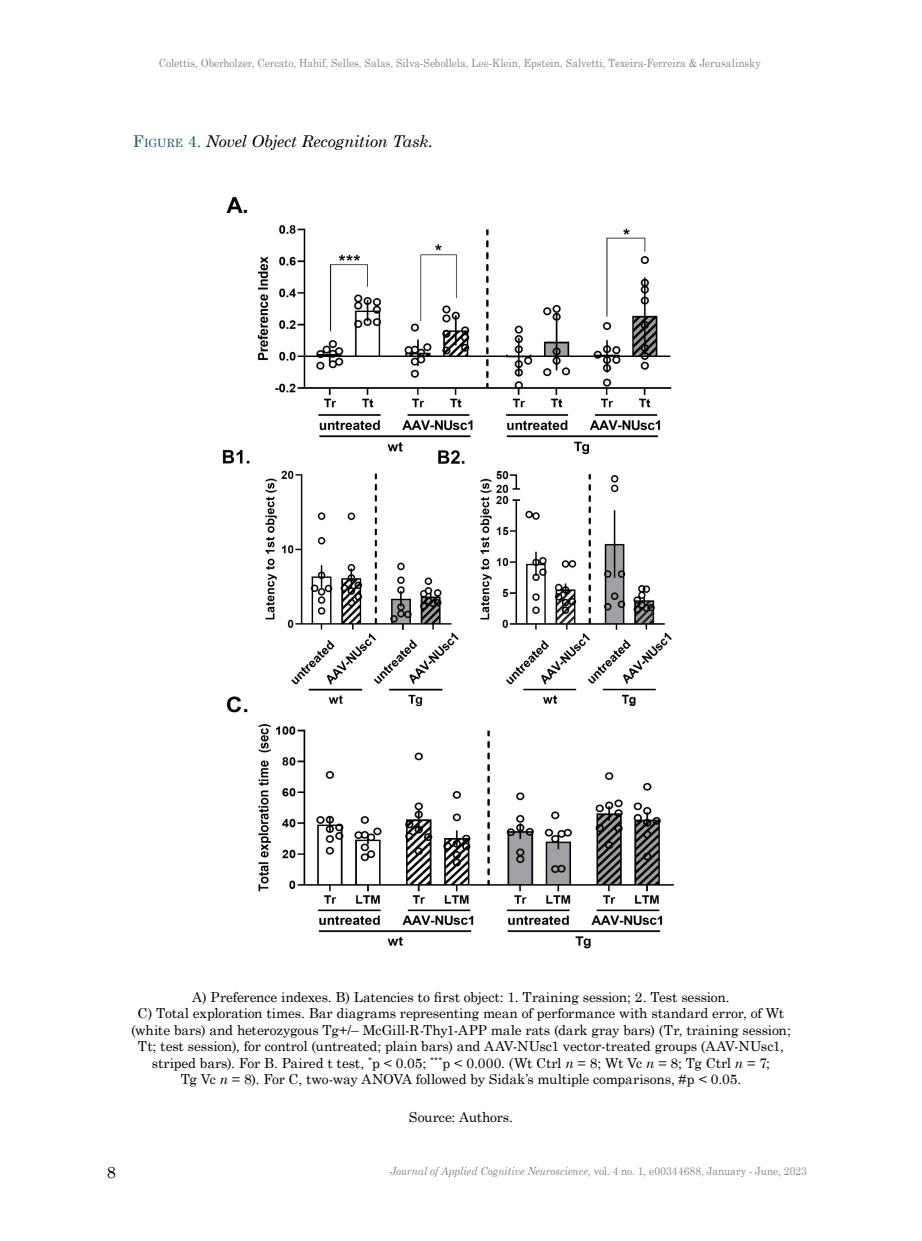
<style>
.page{position:relative;width:922px;height:1241px;background:#fff}
.page>*{position:absolute;margin:0;border:0;box-sizing:border-box;transform-origin:0 0}
.t1{font:italic 16.25px "Century Schoolbook";letter-spacing:-.015em;color:#000}
.t2{font:16.25px "Century Schoolbook";color:#000}
.t3{font:13.75px/16.5px "Century Schoolbook";letter-spacing:-.01em;color:#000;text-align:center}
.t4{font:11.25px "Century Schoolbook";letter-spacing:.005em;color:#888;scale:.9 1}
.t5{font:italic 11.25px "Century Schoolbook";color:#888;scale:.9 1}
.s1{font-style:normal;color:#215868}
.s2{font-style:normal;font-size:11.38px;color:#215868}
.s3{font-style:italic}
.s4{font-style:normal}
</style>
<div class="page">
<img style="left:222px;top:196px;width:453px;height:753px">
<p class="t4" style="left:159px;top:54px;width:670px">Colettis, Oberholzer, Cercato, Habif, Selles, Salas, Silva-Sebollela, Lee-Klein, Epstein, Salvetti, Texeira-Ferreira &amp; Jerusalinsky</p>
<p class="t1" style="left:133px;top:129px;width:301px"><span class="s1">F</span><span class="s2">IGURE</span> <span class="s1">4.</span> Novel Object Recognition Task.</p>
<p class="t3" style="left:131px;top:986px;width:661px">A) Preference indexes. B) Latencies to first object: 1. Training session; 2. Test session.<br>C) Total exploration times. Bar diagrams representing mean of performance with standard error, of Wt (white bars) and heterozygous Tg+/– McGill-R-Thy1-APP male rats (dark gray bars) (Tr, training session; Tt; test session), for control (untreated; plain bars) and AAV-NUsc1 vector-treated groups (AAV-NUsc1, striped bars). For B. Paired t test, <sup>*</sup>p &lt; 0.05; <sup>***</sup>p &lt; 0.000. (Wt Ctrl <span class="s3">n</span> = 8; Wt Vc <span class="s3">n</span> = 8; Tg Ctrl <span class="s3">n</span> = 7;<br>Tg Vc <span class="s3">n</span> = 8). For C, two-way ANOVA followed by Sidak’s multiple comparisons, #p &lt; 0.05.</p>
<p class="t3" style="left:409px;top:1107px;width:106px">Source: Authors.</p>
<p class="t2" style="left:107px;top:1158px;width:11px">8</p>
<p class="t5" style="left:390px;top:1161px;width:464px">Journal of Applied Cognitive Neuroscience, <span class="s4">vol. 4 no. 1, e00344688, January - June, 2023</span></p>
</div>
